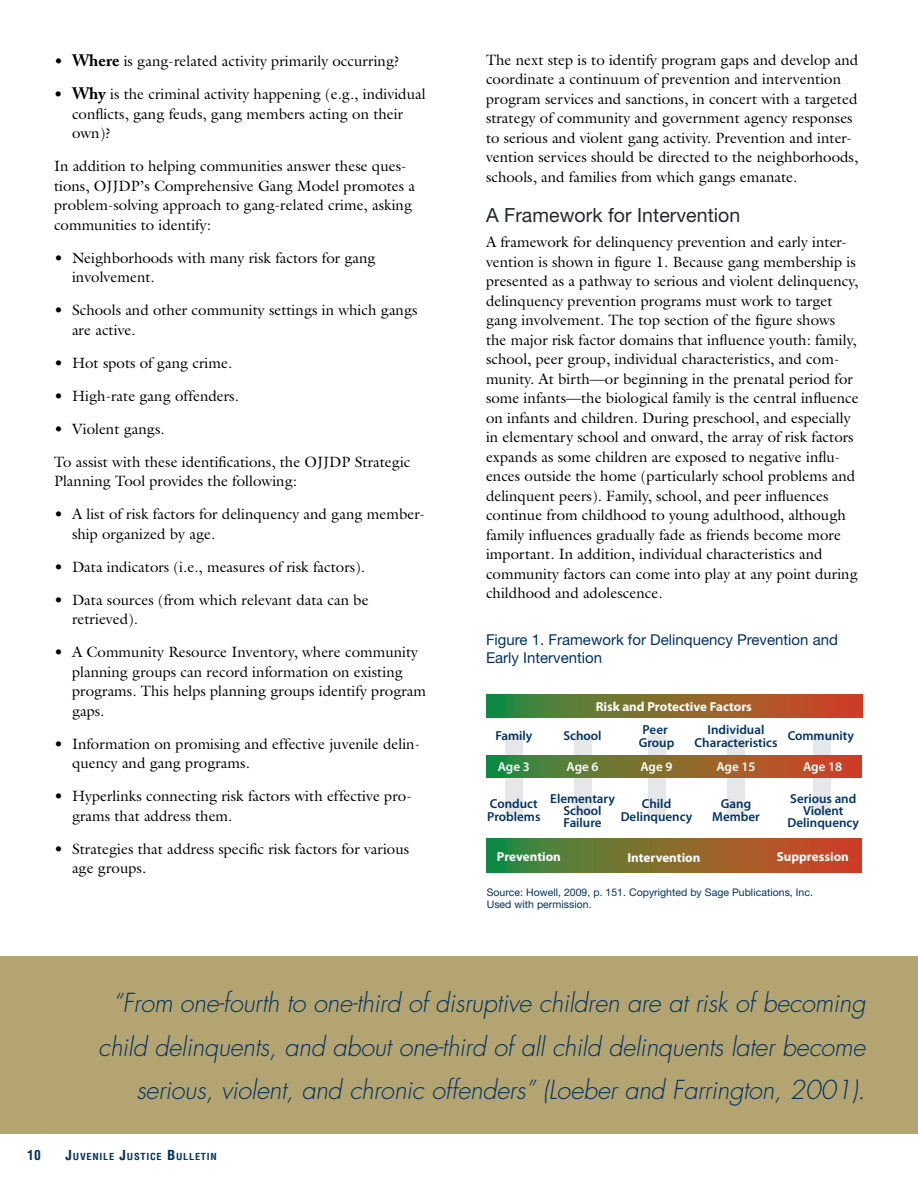
<style>
.page{position:relative;width:918px;height:1188px;background:#fff}
.page>*{position:absolute;margin:0;border:0;box-sizing:border-box;transform-origin:0 0}
.t1{font:italic 300 25.5px/43.5px "Futura Std";letter-spacing:-.01em;color:#003263;text-align:right}
.t2{font:19.5px "Helvetica Neue LT Std";letter-spacing:.005em;color:#25282b}
.t3{font:15px/19.5px "Galliard Std";color:#000}
.t4{font:15px/18px "Helvetica Neue LT Std";color:#003263}
.t5{font:700 condensed 13.5px "Helvetica LT Std";color:#003263}
.t6{font:600 13.05px/13px "Myriad Pro";color:#003263;text-align:center}
.t7{font:700 13.05px "Myriad Pro";color:#fff}
.t8{font:600 13.05px "Myriad Pro";color:#fff}
.t9{font:10.5px/12.6px "Helvetica Neue LT Std";letter-spacing:.005em;color:#003263}
.t10{font:700 condensed 9.45px "Helvetica LT Std";letter-spacing:.07em;color:#003263;scale:1.1 1}
.s1{font-family:"Adobe Caslon Pro";font-weight:700;font-size:16.5px}
.s2{font-size:13.5px}
</style>
<div class="page">
<svg style="left:487px;top:695px;width:375px;height:22px;background:#836930"></svg>
<svg style="left:487px;top:839px;width:374px;height:34px;background:#836830"></svg>
<div style="left:505px;top:735px;width:18px;height:81px;background:#e6e7e8"></div>
<div style="left:574px;top:735px;width:18px;height:81px;background:#e6e7e8"></div>
<div style="left:648px;top:735px;width:17px;height:81px;background:#e6e7e8"></div>
<div style="left:727px;top:735px;width:18px;height:81px;background:#e6e7e8"></div>
<div style="left:813px;top:735px;width:17px;height:81px;background:#e6e7e8"></div>
<svg style="left:487px;top:755px;width:374px;height:23px;background:#836930"></svg>
<div style="left:0;top:956px;width:918px;height:177px;background:#b4a471"></div>
<p class="t3" style="left:54px;top:51px;width:347px">• <span class="s1">Where</span> is gang-related activity primarily occurring?</p>
<p class="t3" style="left:72px;top:84px;width:355px;text-indent:-18px">• <span class="s1">Why</span> is the criminal activity happening (e.g., individual conflicts, gang feuds, gang members acting on their own)?</p>
<p class="t3" style="left:54px;top:156px;width:363px">In addition to helping communities answer these ques&shy;tions, OJJDP’s Comprehensive Gang Model promotes a problem-solving approach to gang-related crime, asking communities to identify:</p>
<p class="t3" style="left:72px;top:248px;width:305px;text-indent:-18px">• Neighborhoods with many risk factors for gang involvement.</p>
<p class="t3" style="left:72px;top:300px;width:347px;text-indent:-18px">• Schools and other community settings in which gangs are active.</p>
<p class="t3" style="left:54px;top:353px;width:180px">• Hot spots of gang crime.</p>
<p class="t3" style="left:54px;top:386px;width:186px">• High-rate gang offenders.</p>
<p class="t3" style="left:54px;top:419px;width:112px">• Violent gangs.</p>
<p class="t3" style="left:54px;top:452px;width:358px">To assist with these identifications, the OJJDP Strategic<br>Planning Tool provides the following:</p>
<p class="t3" style="left:72px;top:504px;width:354px;text-indent:-18px">• A list of risk factors for delinquency and gang member&shy;ship organized by age.</p>
<p class="t3" style="left:54px;top:557px;width:313px">• Data indicators (i.e., measures of risk factors).</p>
<p class="t3" style="left:72px;top:590px;width:298px;text-indent:-18px">• Data sources (from which relevant data can be retrieved).</p>
<p class="t3" style="left:72px;top:642px;width:356px;text-indent:-18px">• A Community Resource Inventory, where community planning groups can record information on existing programs. This helps planning groups identify program gaps.</p>
<p class="t3" style="left:72px;top:734px;width:350px;text-indent:-18px">• Information on promising and effective juvenile delin&shy;quency and gang programs.</p>
<p class="t3" style="left:72px;top:786px;width:341px;text-indent:-18px">• Hyperlinks connecting risk factors with effective pro&shy;grams that address them.</p>
<p class="t3" style="left:72px;top:839px;width:339px;text-indent:-18px">• Strategies that address specific risk factors for various age groups.</p>
<p class="t3" style="left:486px;top:50px;width:374px">The next step is to identify program gaps and develop and coordinate a continuum of prevention and intervention program services and sanctions, in concert with a targeted strategy of community and government agency responses to serious and violent gang activity. Prevention and inter&shy;vention services should be directed to the neighborhoods, schools, and families from which gangs emanate.</p>
<h2 class="t2" style="left:486px;top:204px;width:256px">A Framework for Intervention</h2>
<p class="t3" style="left:486px;top:232px;width:374px">A framework for delinquency prevention and early inter&shy;vention is shown in figure 1. Because gang membership is presented as a pathway to serious and violent delinquency, delinquency prevention programs must work to target gang involvement. The top section of the figure shows the major risk factor domains that influence youth: family, school, peer group, individual characteristics, and com&shy;munity. At birth—or beginning in the prenatal period for some infants—the biological family is the central influence on infants and children. During preschool, and especially in elementary school and onward, the array of risk factors expands as some children are exposed to negative influ&shy;ences outside the home (particularly school problems and delinquent peers). Family, school, and peer influences continue from childhood to young adulthood, although family influences gradually fade as friends become more important. In addition, individual characteristics and community factors can come into play at any point during childhood and adolescence.</p>
<p class="t4" style="left:486px;top:631px;width:354px">Figure 1. Framework for Delinquency Prevention and<br>Early Intervention</p>
<p class="t7" style="left:596px;top:698px;width:158px">Risk and Protective Factors</p>
<p class="t6" style="left:495px;top:729px;width:39px">Family</p>
<p class="t6" style="left:564px;top:729px;width:40px">School</p>
<p class="t6" style="left:639px;top:722px;width:37px">Peer<br>Group</p>
<p class="t6" style="left:695px;top:722px;width:84px">Individual<br>Characteristics</p>
<p class="t6" style="left:788px;top:729px;width:68px">Community</p>
<p class="t8" style="left:498px;top:758px;width:34px">Age 3</p>
<p class="t8" style="left:567px;top:758px;width:34px">Age 6</p>
<p class="t8" style="left:641px;top:758px;width:34px">Age 9</p>
<p class="t8" style="left:717px;top:758px;width:41px">Age 15</p>
<p class="t8" style="left:803px;top:758px;width:41px">Age 18</p>
<p class="t6" style="left:487px;top:797px;width:55px;text-align:left">Conduct<br>Problems</p>
<p class="t6" style="left:550px;top:792px;width:66px;line-height:11.9px">Elementary<br>School<br>Failure</p>
<p class="t6" style="left:621px;top:797px;width:73px">Child<br>Delinquency</p>
<p class="t6" style="left:712px;top:797px;width:49px">Gang<br>Member</p>
<p class="t6" style="left:788px;top:792px;width:73px;line-height:11.9px">Serious and<br>Violent<br>Delinquency</p>
<p class="t7" style="left:497px;top:848px;width:66px">Prevention</p>
<p class="t7" style="left:628px;top:849px;width:74px">Intervention</p>
<p class="t7" style="left:777px;top:848px;width:74px">Suppression</p>
<p class="t9" style="left:487px;top:885px;width:328px">Source: Howell, 2009, p. 151. Copyrighted by Sage Publications, Inc.<br>Used with permission.</p>
<h1 class="t1" style="left:98px;top:982px;width:769px">“From one-fourth to one-third of disruptive children are at risk of becoming child delinquents, and about one-third of all child delinquents later become serious, violent, and chronic offenders” (Loeber and Farrington, 2001).</h1>
<p class="t5" style="left:27px;top:1147px;width:15px">10</p>
<p class="t10" style="left:66px;top:1151px;width:139px"><span class="s2">J</span>UVENILE <span class="s2">J</span>USTICE <span class="s2">B</span>ULLETIN</p>
</div>
